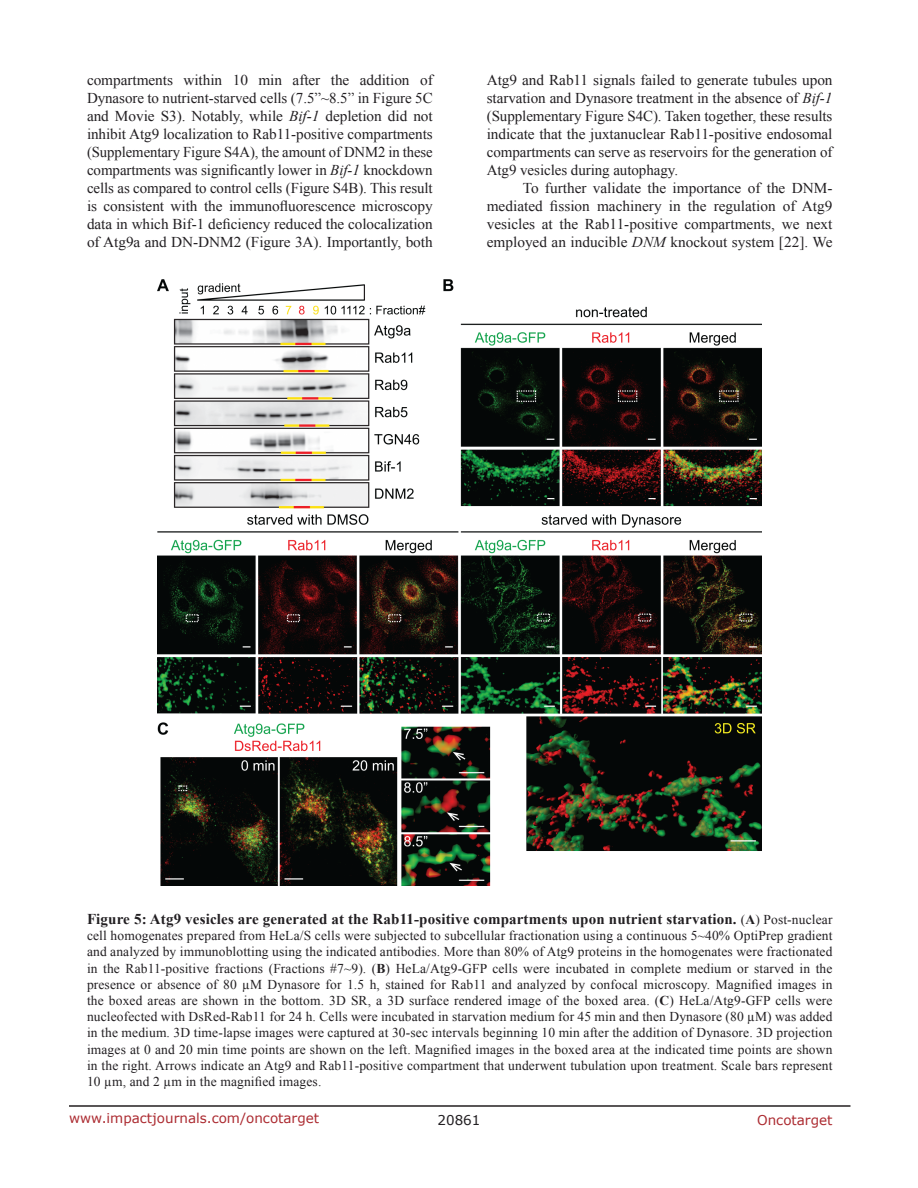
<style>
.page{position:relative;width:918px;height:1188px;background:#fff}
.page>*{position:absolute;margin:0;border:0;box-sizing:border-box;transform-origin:0 0}
.BodyText{font:15px/18px "Times New Roman";letter-spacing:-.005em;color:#221f22;text-align:justify}
.FigureText{font:700 15px "Times New Roman";letter-spacing:.01em;color:#221f22}
.FigureText-2{font:13.5px/16.2px "Times New Roman";letter-spacing:.01em;color:#221f22;text-align:justify}
.t1{font:13.5px "Verdana";color:#ac2b31}
.t2{font:13.5px "Verdana";color:#221f22}
.s1{font-style:italic}
.s2{font-weight:400;font-size:13.5px}
.s3{font-size:13.5px}
.s4{font-weight:700}
</style>
<div class="page">
<hr style="left:69px;top:1105px;width:781px;height:2px;background:#231f20">
<img style="left:158px;top:280px;width:604px;height:605px">
<p class="BodyText" style="left:87px;top:71px;width:347px">compartments within 10 min after the addition of Dynasore to nutrient-starved cells (7.5”~8.5” in Figure 5C and Movie S3). Notably, while <span class="s1">Bif-1</span> depletion did not inhibit Atg9 localization to Rab11-positive compartments (Supplementary Figure S4A), the amount of DNM2 in these compartments was significantly lower in <span class="s1">Bif-1</span> knockdown cells as compared to control cells (Figure S4B). This result is consistent with the immunofluorescence microscopy data in which Bif-1 deficiency reduced the colocalization of Atg9a and DN-DNM2 (Figure 3A). Importantly, both</p>
<p class="BodyText" style="left:487px;top:71px;width:347px">Atg9 and Rab11 signals failed to generate tubules upon starvation and Dynasore treatment in the absence of <span class="s1">Bif-1 </span>(Supplementary Figure S4C). Taken together, these results indicate that the juxtanuclear Rab11-positive endosomal compartments can serve as reservoirs for the generation of Atg9 vesicles during autophagy.</p>
<p class="BodyText" style="left:487px;top:179px;width:347px;text-indent:36px">To further validate the importance of the DNM&shy;mediated fission machinery in the regulation of Atg9 vesicles at the Rab11-positive compartments, we next employed an inducible <span class="s1">DNM</span> knockout system [22]. We</p>
<p class="FigureText" style="left:87px;top:909px;width:747px">Figure 5: Atg9 vesicles are generated at the Rab11-positive compartments upon nutrient starvation. <span class="s2">(</span><span class="s3">A</span><span class="s2">) Post-nuclear</span></p>
<p class="FigureText-2" style="left:87px;top:927px;width:747px">cell homogenates prepared from HeLa/S cells were subjected to subcellular fractionation using a continuous 5~40% OptiPrep gradient and analyzed by immunoblotting using the indicated antibodies. More than 80% of Atg9 proteins in the homogenates were fractionated in the Rab11-positive fractions (Fractions #7~9). (<span class="s4">B</span>) HeLa/Atg9-GFP cells were incubated in complete medium or starved in the presence or absence of 80 µM Dynasore for 1.5 h, stained for Rab11 and analyzed by confocal microscopy. Magnified images in the boxed areas are shown in the bottom. 3D SR, a 3D surface rendered image of the boxed area. (<span class="s4">C</span>) HeLa/Atg9-GFP cells were nucleofected with DsRed-Rab11 for 24 h. Cells were incubated in starvation medium for 45 min and then Dynasore (80 µM) was added in the medium. 3D time-lapse images were captured at 30-sec intervals beginning 10 min after the addition of Dynasore. 3D projection images at 0 and 20 min time points are shown on the left. Magnified images in the boxed area at the indicated time points are shown in the right. Arrows indicate an Atg9 and Rab11-positive compartment that underwent tubulation upon treatment. Scale bars represent 10 µm, and 2 µm in the magnified images.</p>
<p class="t1" style="left:69px;top:1109px;width:252px">www.impactjournals.com/oncotarget</p>
<p class="t2" style="left:438px;top:1111px;width:44px">20861</p>
<p class="t1" style="left:757px;top:1111px;width:77px">Oncotarget</p>
</div>
